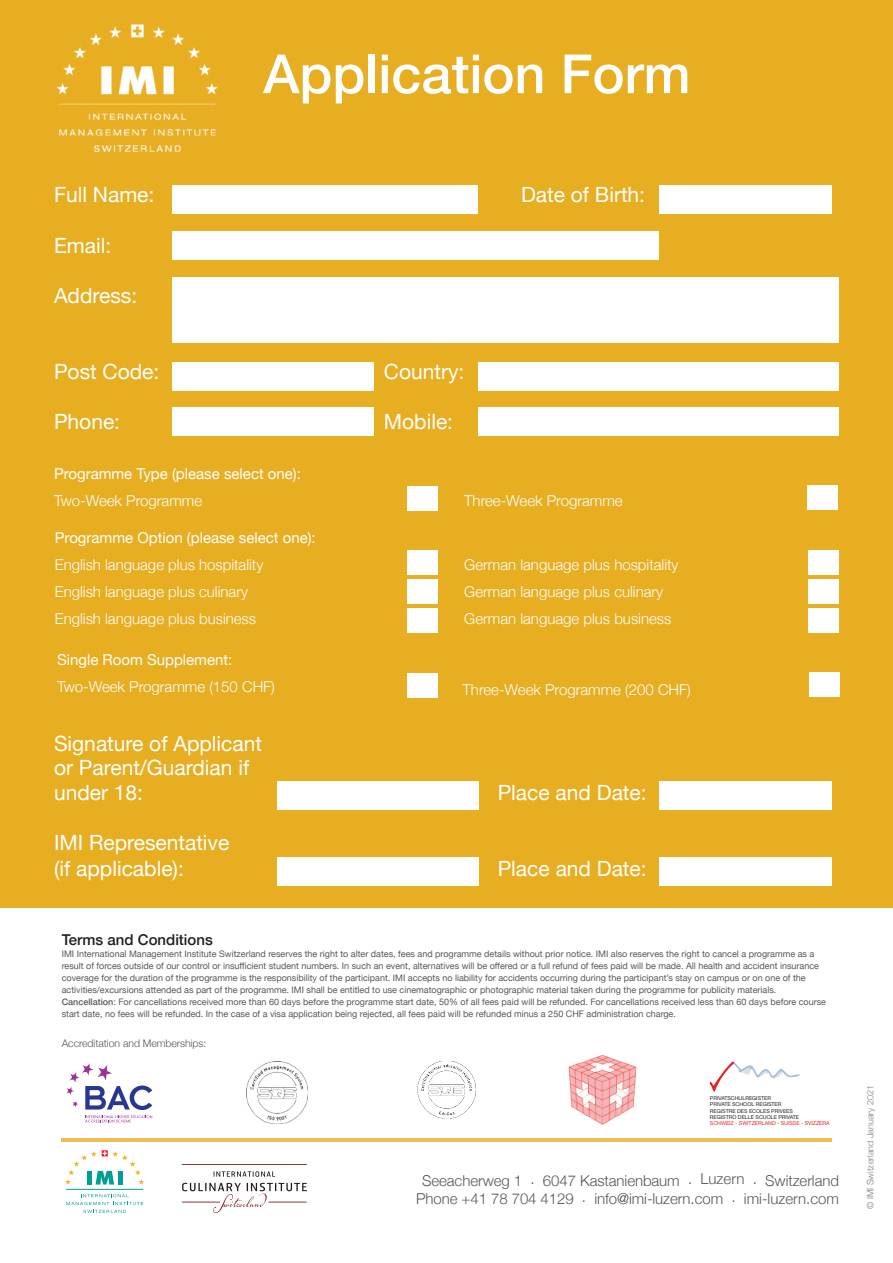
<style>
.page{position:relative;width:893px;height:1263px;background:#fff}
.page>*{position:absolute;margin:0;border:0;box-sizing:border-box;transform-origin:0 0}
.t1{font:500 54px "Helvetica Neue";color:#fff}
.t2{font:21px/24.6px "Helvetica Neue";color:#fff}
.t3{font:300 15px/27px "Helvetica Neue";color:#fff}
.t4{font:300 15px/18px "Helvetica Neue";letter-spacing:-.005em;color:#57585a;text-align:center}
.t5{font:15px "Helvetica Neue";color:#fff}
.t6{font:500 15px "Helvetica Neue";color:#231f20}
.t7{font:300 10.5px "Helvetica Neue";letter-spacing:-.005em;color:#57585a}
.t8{font:9px/12px "Helvetica Neue";color:#57585a}
.t9{font:300 9px "Helvetica Neue";color:#808083}
.t10{font:5.4px "Helvetica Neue";color:#231f20}
.t11{font:5.25px/6.4px "Helvetica Neue";color:#231f20}
.t12{font:5.25px "Helvetica Neue";color:#ee1d23}
.s1{font-weight:500}
.s2{font-family:"Helvetica"}
</style>
<div class="page">
<div style="left:0;top:0;width:893px;height:908px;background:#e8ae22"></div>
<img style="left:56px;top:24px;width:162px;height:128px">
<div style="left:173px;top:185px;width:305px;height:29px;background:#fff"></div>
<div style="left:659px;top:185px;width:173px;height:29px;background:#fff"></div>
<div style="left:173px;top:231px;width:486px;height:28px;background:#fff"></div>
<div style="left:173px;top:278px;width:666px;height:65px;background:#fff"></div>
<div style="left:173px;top:362px;width:201px;height:28px;background:#fff"></div>
<div style="left:173px;top:407px;width:201px;height:29px;background:#fff"></div>
<div style="left:478px;top:407px;width:361px;height:29px;background:#fff"></div>
<div style="left:277px;top:781px;width:201px;height:29px;background:#fff"></div>
<div style="left:659px;top:781px;width:173px;height:29px;background:#fff"></div>
<div style="left:277px;top:857px;width:201px;height:28px;background:#fff"></div>
<div style="left:659px;top:857px;width:173px;height:28px;background:#fff"></div>
<div style="left:478px;top:362px;width:361px;height:28px;background:#fff"></div>
<hr style="left:62px;top:1139px;width:770px;height:3px;background:#eebc54">
<hr style="left:182px;top:1164px;width:125px;height:1px;background:#822528">
<svg style="left:214px;top:1171px;width:61px;height:6px"></svg>
<svg style="left:182px;top:1183px;width:125px;height:30px"></svg>
<svg style="left:66px;top:1194px;width:77px;height:19px"></svg>
<svg style="left:65px;top:1150px;width:79px;height:34px"></svg>
<div style="left:118px;top:1171px;width:5px;height:13px;background:#009f94"></div>
<hr style="left:66px;top:1189px;width:77px;height:1px;background:#009f94">
<img style="left:568px;top:1054px;width:69px;height:71px">
<svg style="left:66px;top:1063px;width:86px;height:59px"></svg>
<svg style="left:710px;top:1062px;width:90px;height:30px"></svg>
<img style="left:247px;top:1062px;width:61px;height:61px">
<img style="left:417px;top:1061px;width:59px;height:58px">
<div style="left:407px;top:550px;width:31px;height:24px;background:#fff"></div>
<div style="left:407px;top:579px;width:31px;height:24px;background:#fff"></div>
<div style="left:808px;top:550px;width:31px;height:24px;background:#fff"></div>
<div style="left:808px;top:579px;width:31px;height:24px;background:#fff"></div>
<div style="left:808px;top:608px;width:31px;height:24px;background:#fff"></div>
<div style="left:407px;top:608px;width:31px;height:24px;background:#fff"></div>
<div style="left:408px;top:486px;width:30px;height:24px;background:#fff"></div>
<div style="left:808px;top:485px;width:30px;height:25px;background:#fff"></div>
<div style="left:408px;top:673px;width:30px;height:25px;background:#fff"></div>
<div style="left:809px;top:673px;width:31px;height:24px;background:#fff"></div>
<h1 class="t1" style="left:263px;top:31px;width:429px">Application Form</h1>
<h2 class="t2" style="left:54px;top:184px;width:102px">Full Name:</h2>
<h2 class="t2" style="left:521px;top:184px;width:126px">Date of Birth:</h2>
<h2 class="t2" style="left:54px;top:234px;width:59px">Email:</h2>
<h2 class="t2" style="left:54px;top:284px;width:85px">Address:</h2>
<h2 class="t2" style="left:54px;top:360px;width:107px">Post Code:</h2>
<h2 class="t2" style="left:384px;top:360px;width:82px">Country:</h2>
<h2 class="t2" style="left:54px;top:410px;width:68px">Phone:</h2>
<h2 class="t2" style="left:384px;top:410px;width:71px">Mobile:</h2>
<h3 class="t5" style="left:54px;top:463px;width:248px">Programme Type (please select one):</h3>
<h3 class="t3" style="left:54px;top:486px;width:150px">Two-Week Programme</h3>
<h3 class="t3" style="left:464px;top:486px;width:160px">Three-Week Programme</h3>
<h3 class="t5" style="left:55px;top:527px;width:262px">Programme Option (please select one):</h3>
<h3 class="t3" style="left:55px;top:550px;width:210px">English language plus hospitality<br>English language plus culinary<br>English language plus business</h3>
<h3 class="t3" style="left:464px;top:550px;width:216px">German language plus hospitality<br>German language plus culinary<br>German language plus business</h3>
<h3 class="t5" style="left:57px;top:649px;width:177px">Single Room Supplement:</h3>
<h3 class="t3" style="left:57px;top:672px;width:219px">Two-Week Programme (150 CHF)</h3>
<h3 class="t3" style="left:463px;top:675px;width:230px">Three-Week Programme (200 CHF)</h3>
<h2 class="t2" style="left:54px;top:732px;width:210px">Signature of Applicant or Parent/Guardian if under 18:</h2>
<h2 class="t2" style="left:54px;top:831px;width:177px;line-height:25.2px">IMI Representative (if applicable):</h2>
<h2 class="t2" style="left:498px;top:781px;width:150px">Place and Date:</h2>
<h2 class="t2" style="left:498px;top:857px;width:150px">Place and Date:</h2>
<h3 class="t6" style="left:62px;top:927px;width:153px">Terms and Conditions</h3>
<p class="t8" style="left:62px;top:948px;width:766px">IMI International Management Institute Switzerland reserves the right to alter dates, fees and programme details without prior notice. IMI also reserves the right to cancel a programme as a result of forces outside of our control or insufficient student numbers. In such an event, alternatives will be offered or a full refund of fees paid will be made. All health and accident insurance coverage for the duration of the programme is the responsibility of the participant. IMI accepts no liability for accidents occurring during the participant’s stay on campus or on one of the activities/excursions attended as part of the programme. IMI shall be entitled to use cinematographic or photographic material taken during the programme for publicity materials.<br><span class="s1">Cancellation</span>: For cancellations received more than 60 days before the programme start date, 50% of all fees paid will be refunded. For cancellations received less than 60 days before course start date, no fees will be refunded. In the case of a visa application being rejected, all fees paid will be refunded minus a 250 CHF administration charge.</p>
<p class="t10" style="left:771px;top:963px;width:74px">PRIVATE SCHOOL REGISTER</p>
<p class="t7" style="left:62px;top:1034px;width:146px">Accreditation and Memberships:</p>
<p class="t11" style="left:710px;top:1095px;width:91px">PRIVATSCHULREGISTER<br>PRIVATE SCHOOL REGISTER<br>REGISTRE DES ECOLES PRIVEES<br>REGISTRO DELLE SCUOLE PRIVATE</p>
<p class="t12" style="left:710px;top:1120px;width:121px">SCHWEIZ - SWITZERLAND - SUISSE - SVIZZERA</p>
<h3 class="t4" style="left:416px;top:1170px;width:424px">Seeacherweg 1 . 6047 Kastanienbaum . Luzern . Switzerland<br>Phone +41 78 704 4129 . info<span class="s2">@</span>imi-luzern.com . imi-luzern.com</h3>
<p class="t9" style="left:863px;top:1209px;width:125px;rotate:-90deg">© IMI Switzerland January 2021</p>
</div>
